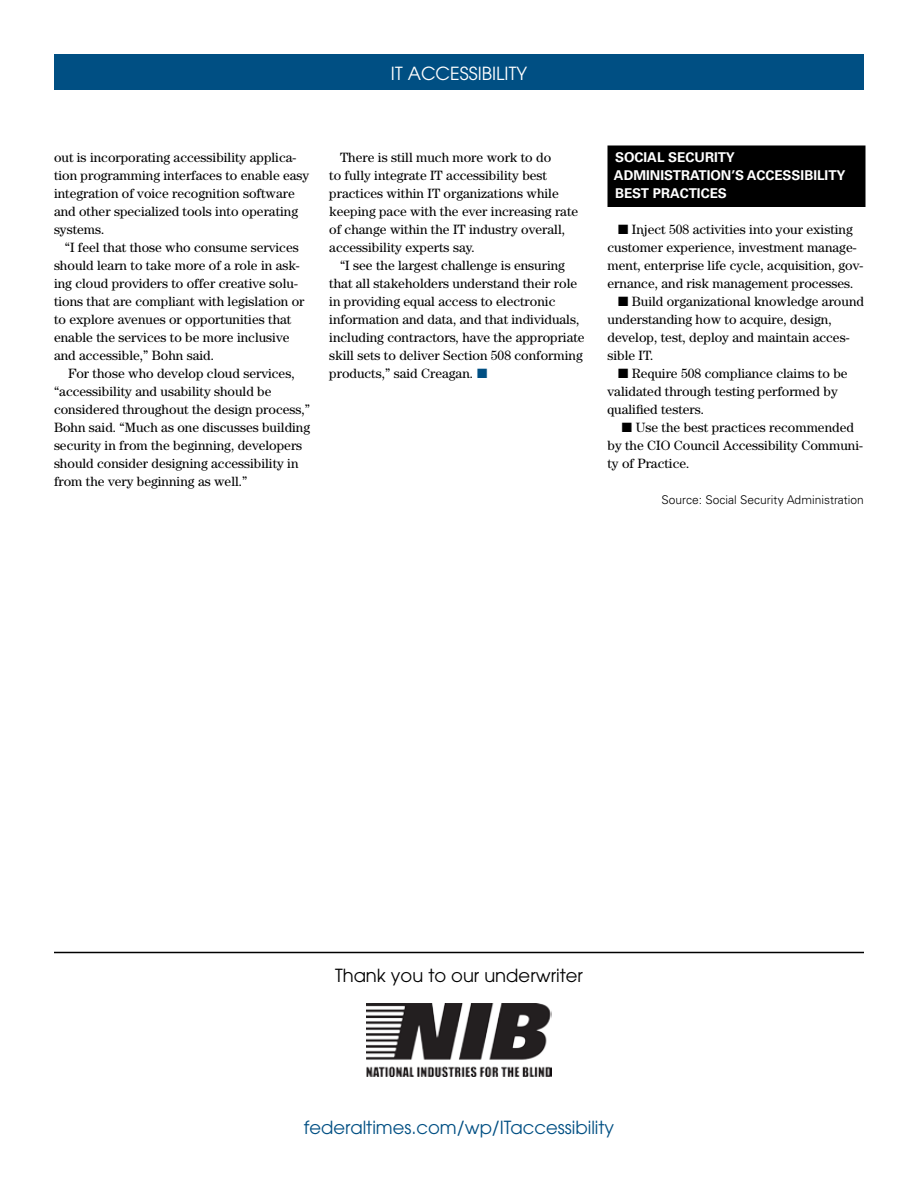
<style>
.page{position:relative;width:918px;height:1188px;background:#fff}
.page>*{position:absolute;margin:0;border:0;box-sizing:border-box;transform-origin:0 0}
.t1{font:18px "ITC Avant Garde Std";color:#004f83}
.t2{font:18px "ITC Avant Garde Std";color:#000}
.t3{font:18px "ITC Avant Garde Std";color:#fff}
.t4{font:13.5px/18px "Century Std";color:#000}
.t5{font:700 13.5px/18px "Univers LT Std";color:#fff}
.t6{font:300 12px "Univers LT Std";color:#000}
.s1{color:#004f83}
</style>
<div class="page">
<div style="left:54px;top:54px;width:810px;height:36px;background:#004f83"></div>
<img style="left:366px;top:1003px;width:185px;height:74px">
<hr style="left:54px;top:952px;width:810px;height:1px;background:#000">
<div style="left:608px;top:146px;width:257px;height:60px;background:#000"></div>
<div style="left:608px;top:146px;width:258px;height:61px;border:2px solid #000"></div>
<h1 class="t3" style="left:391px;top:62px;width:138px">IT ACCESSIBILITY</h1>
<p class="t4" style="left:54px;top:148px;width:257px">out is incorporating accessibility applica&shy;tion programming interfaces to enable easy integration of voice recognition software and other specialized tools into operating systems.</p>
<p class="t4" style="left:54px;top:238px;width:252px;text-indent:11px">“I feel that those who consume services should learn to take more of a role in ask&shy;ing cloud providers to offer creative solu&shy;tions that are compliant with legislation or to explore avenues or opportunities that enable the services to be more inclusive and accessible,” Bohn said.</p>
<p class="t4" style="left:54px;top:364px;width:258px;text-indent:14px">For those who develop cloud services, “accessibility and usability should be considered throughout the design process,” Bohn said. “Much as one discusses building security in from the beginning, developers should consider designing accessibility in from the very beginning as well.”</p>
<p class="t4" style="left:329px;top:148px;width:251px;text-indent:11px">There is still much more work to do<br>to fully integrate IT accessibility best practices within IT organizations while keeping pace with the ever increasing rate of change within the IT industry overall, accessibility experts say.</p>
<p class="t4" style="left:329px;top:256px;width:257px;text-indent:11px">“I see the largest challenge is ensuring that all stakeholders understand their role in providing equal access to electronic information and data, and that individuals, including contractors, have the appropriate skill sets to deliver Section 508 conforming products,” said Creagan. <span class="s1">■</span></p>
<p class="t5" style="left:614px;top:148px;width:233px">SOCIAL SECURITY<br>ADMINISTRATION’S ACCESSIBILITY<br>BEST PRACTICES</p>
<p class="t4" style="left:608px;top:220px;width:257px;text-indent:11px">■ Inject 508 activities into your existing customer experience, investment manage&shy;ment, enterprise life cycle, acquisition, gov&shy;ernance, and risk management processes.</p>
<p class="t4" style="left:608px;top:292px;width:258px;text-indent:11px">■ Build organizational knowledge around understanding how to acquire, design, develop, test, deploy and maintain acces&shy;sible IT.</p>
<p class="t4" style="left:608px;top:364px;width:242px;text-indent:11px">■ Require 508 compliance claims to be validated through testing performed by qualified testers.</p>
<p class="t4" style="left:608px;top:418px;width:257px;text-indent:14px">■ Use the best practices recommended by the CIO Council Accessibility Communi&shy;ty of Practice.</p>
<p class="t6" style="left:662px;top:493px;width:204px">Source: Social Security Administration</p>
<h1 class="t2" style="left:335px;top:965px;width:249px">Thank you to our underwriter</h1>
<h1 class="t1" style="left:304px;top:1116px;width:312px">federaltimes.com/wp/ITaccessibility</h1>
</div>
